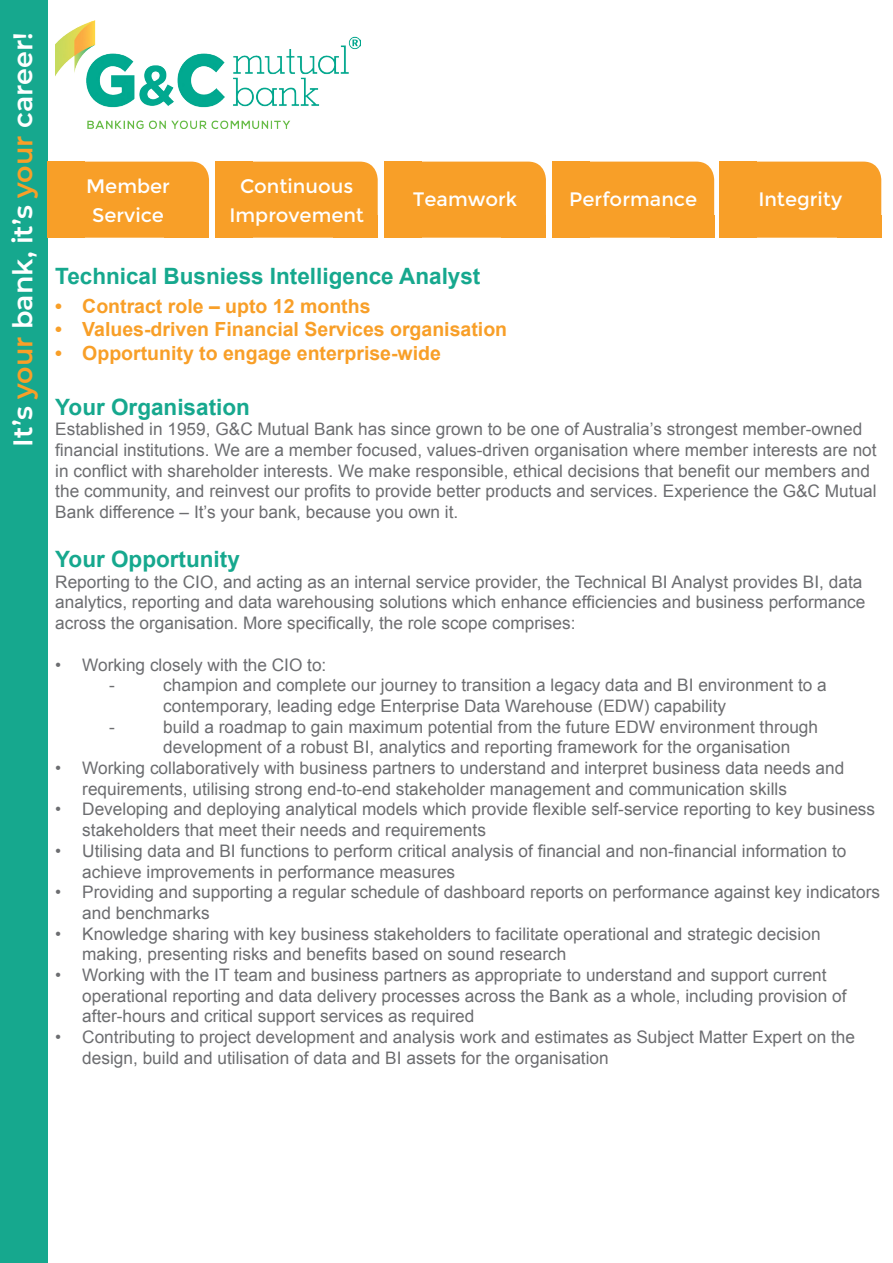
<style>
.page{position:relative;width:893px;height:1263px;background:#fff}
.page>*{position:absolute;margin:0;border:0;box-sizing:border-box;transform-origin:0 0}
.t1{font:600 27px "Montserrat";color:#fff}
.t2{font:700 22.5px "Arial";color:#16a88e}
.t3{font:700 19.5px "Arial";color:#f89f28}
.t4{font:19.5px/28.5px "Montserrat";color:#fff;text-align:center}
.t5{font:17.25px/20.7px "Arial";color:#6c6d70}
.s1{color:#f89f28}
</style>
<div class="page">
<div style="left:0;top:0;width:47px;height:1263px;background:#16a88e"></div>
<div style="left:47px;top:162px;width:37px;height:76px;background:#f89f28"></div>
<div style="left:51px;top:162px;width:158px;height:76px;background:#f89f28;border-radius:18px"></div>
<div style="left:165px;top:215px;width:44px;height:23px;background:#f89f28"></div>
<div style="left:220px;top:162px;width:158px;height:76px;background:#f89f28;border-radius:18px"></div>
<div style="left:216px;top:162px;width:37px;height:76px;background:#f89f28"></div>
<div style="left:334px;top:215px;width:44px;height:23px;background:#f89f28"></div>
<div style="left:388px;top:162px;width:158px;height:76px;background:#f89f28;border-radius:18px"></div>
<div style="left:384px;top:162px;width:37px;height:76px;background:#f89f28"></div>
<div style="left:502px;top:215px;width:44px;height:23px;background:#f89f28"></div>
<div style="left:556px;top:162px;width:158px;height:76px;background:#f89f28;border-radius:18px"></div>
<div style="left:552px;top:162px;width:38px;height:76px;background:#f89f28"></div>
<div style="left:670px;top:215px;width:44px;height:23px;background:#f89f28"></div>
<div style="left:723px;top:162px;width:158px;height:76px;background:#f89f28;border-radius:18px"></div>
<div style="left:719px;top:162px;width:38px;height:76px;background:#f89f28"></div>
<div style="left:837px;top:215px;width:44px;height:23px;background:#f89f28"></div>
<img style="left:55px;top:21px;width:305px;height:108px">
<p class="t1" style="left:4px;top:446px;width:416px;rotate:-90deg">It’s <span class="s1">your</span> bank, it’s <span class="s1">your</span> career!</p>
<p class="t4" style="left:86px;top:172px;width:85px">Member<br>Service</p>
<p class="t4" style="left:229px;top:172px;width:136px">Continuous<br>Improvement</p>
<p class="t4" style="left:413px;top:185px;width:106px">Teamwork</p>
<p class="t4" style="left:569px;top:185px;width:129px">Performance</p>
<p class="t4" style="left:758px;top:185px;width:85px">Integrity</p>
<p class="t2" style="left:55px;top:261px;width:427px">Technical Busniess Intelligence Analyst</p>
<p class="t3" style="left:55px;top:293px;width:317px">• Contract role – upto 12 months</p>
<p class="t3" style="left:55px;top:316px;width:453px">• Values-driven Financial Services organisation</p>
<p class="t3" style="left:55px;top:340px;width:387px">• Opportunity to engage enterprise-wide</p>
<p class="t2" style="left:55px;top:392px;width:196px">Your Organisation</p>
<p class="t5" style="left:55px;top:419px;width:823px">Established in 1959, G&amp;C Mutual Bank has since grown to be one of Australia’s strongest member-owned financial institutions. We are a member focused, values-driven organisation where member interests are not in conflict with shareholder interests. We make responsible, ethical decisions that benefit our members and the community, and reinvest our profits to provide better products and services. Experience the G&amp;C Mutual Bank difference – It’s your bank, because you own it.</p>
<p class="t2" style="left:55px;top:544px;width:186px">Your Opportunity</p>
<p class="t5" style="left:55px;top:571px;width:812px">Reporting to the CIO, and acting as an internal service provider, the Technical BI Analyst provides BI, data analytics, reporting and data warehousing solutions which enhance efficiencies and business performance across the organisation. More specifically, the role scope comprises:</p>
<p class="t5" style="left:109px;top:654px;width:219px;text-indent:-54px">• Working closely with the CIO to: -</p>
<p class="t5" style="left:163px;top:675px;width:665px">champion and complete our journey to transition a legacy data and BI environment to a contemporary, leading edge Enterprise Data Warehouse (EDW) capability</p>
<p class="t5" style="left:109px;top:716px;width:7px">-</p>
<p class="t5" style="left:163px;top:716px;width:656px">build a roadmap to gain maximum potential from the future EDW environment through development of a robust BI, analytics and reporting framework for the organisation</p>
<p class="t5" style="left:82px;top:758px;width:763px;text-indent:-27px">• Working collaboratively with business partners to understand and interpret business data needs and requirements, utilising strong end-to-end stakeholder management and communication skills</p>
<p class="t5" style="left:82px;top:799px;width:794px;text-indent:-27px">• Developing and deploying analytical models which provide flexible self-service reporting to key business stakeholders that meet their needs and requirements</p>
<p class="t5" style="left:82px;top:841px;width:766px;text-indent:-27px">• Utilising data and BI functions to perform critical analysis of financial and non-financial information to achieve improvements in performance measures</p>
<p class="t5" style="left:82px;top:882px;width:799px;text-indent:-27px">• Providing and supporting a regular schedule of dashboard reports on performance against key indicators and benchmarks</p>
<p class="t5" style="left:82px;top:923px;width:740px;text-indent:-27px">• Knowledge sharing with key business stakeholders to facilitate operational and strategic decision making, presenting risks and benefits based on sound research</p>
<p class="t5" style="left:82px;top:965px;width:766px;text-indent:-27px">• Working with the IT team and business partners as appropriate to understand and support current operational reporting and data delivery processes across the Bank as a whole, including provision of after-hours and critical support services as required</p>
<p class="t5" style="left:82px;top:1027px;width:774px;text-indent:-27px">• Contributing to project development and analysis work and estimates as Subject Matter Expert on the design, build and utilisation of data and BI assets for the organisation</p>
</div>
